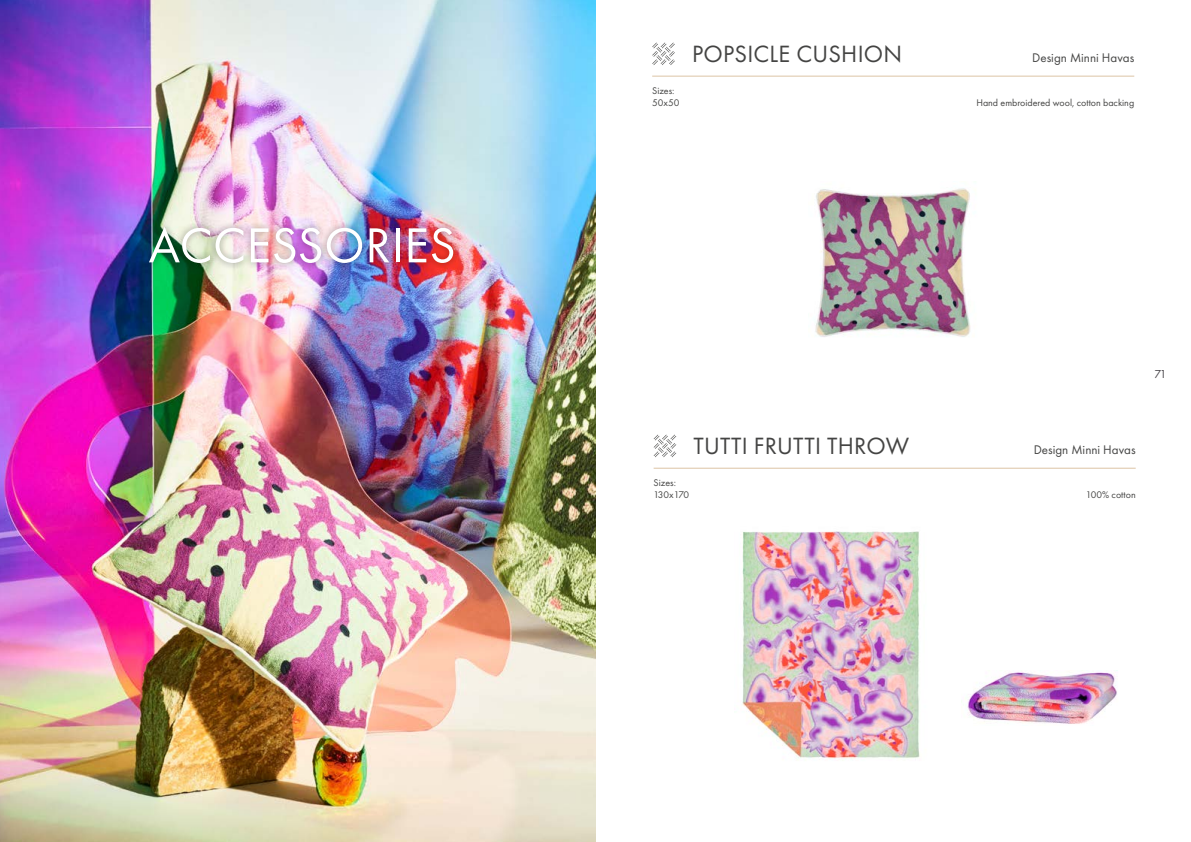
<style>
.page{position:relative;width:1191px;height:842px;background:#fff}
.page>*{position:absolute;margin:0;border:0;box-sizing:border-box;transform-origin:0 0}
.t1{font:51px "Futura PT";letter-spacing:.01em;color:#fff}
.t2{font:24.4px "Futura PT";letter-spacing:.01em;color:#444443}
.t3{font:13px "Futura PT";color:#444443}
.t4{font:12px "Futura PT";color:#49464b}
.t5{font:10px/12px "Futura PT";color:#444443}
</style>
<div class="page">
<img style="left:0;top:0;width:595px;height:842px">
<div style="left:142px;top:220px;width:319px;height:50px;background:#000;opacity:.4"></div>
<hr style="left:652px;top:76px;width:482px;height:1px;background:#dcc4a5">
<svg style="left:652px;top:43px;width:23px;height:22px"></svg>
<img style="left:815px;top:188px;width:156px;height:149px">
<hr style="left:653px;top:468px;width:482px;height:1px;background:#dcc4a5">
<svg style="left:653px;top:435px;width:23px;height:22px"></svg>
<img style="left:742px;top:531px;width:178px;height:230px">
<img style="left:961px;top:670px;width:157px;height:54px">
<h1 class="t1" style="left:148px;top:215px;width:309px">ACCESSORIES</h1>
<p class="t5" style="left:652px;top:84px;width:29px">Sizes:<br>50x50</p>
<h2 class="t2" style="left:692px;top:39px;width:212px">POPSICLE CUSHION</h2>
<h3 class="t3" style="left:1032px;top:50px;width:103px">Design Minni Havas</h3>
<p class="t5" style="left:976px;top:96px;width:159px">Hand embroidered wool, cotton backing</p>
<p class="t4" style="left:1154px;top:367px;width:13px">71</p>
<h2 class="t2" style="left:693px;top:431px;width:217px">TUTTI FRUTTI THROW</h2>
<h3 class="t3" style="left:1033px;top:442px;width:103px">Design Minni Havas</h3>
<p class="t5" style="left:1085px;top:488px;width:51px">100% cotton</p>
<p class="t5" style="left:653px;top:476px;width:37px">Sizes:<br>130x170</p>
</div>
